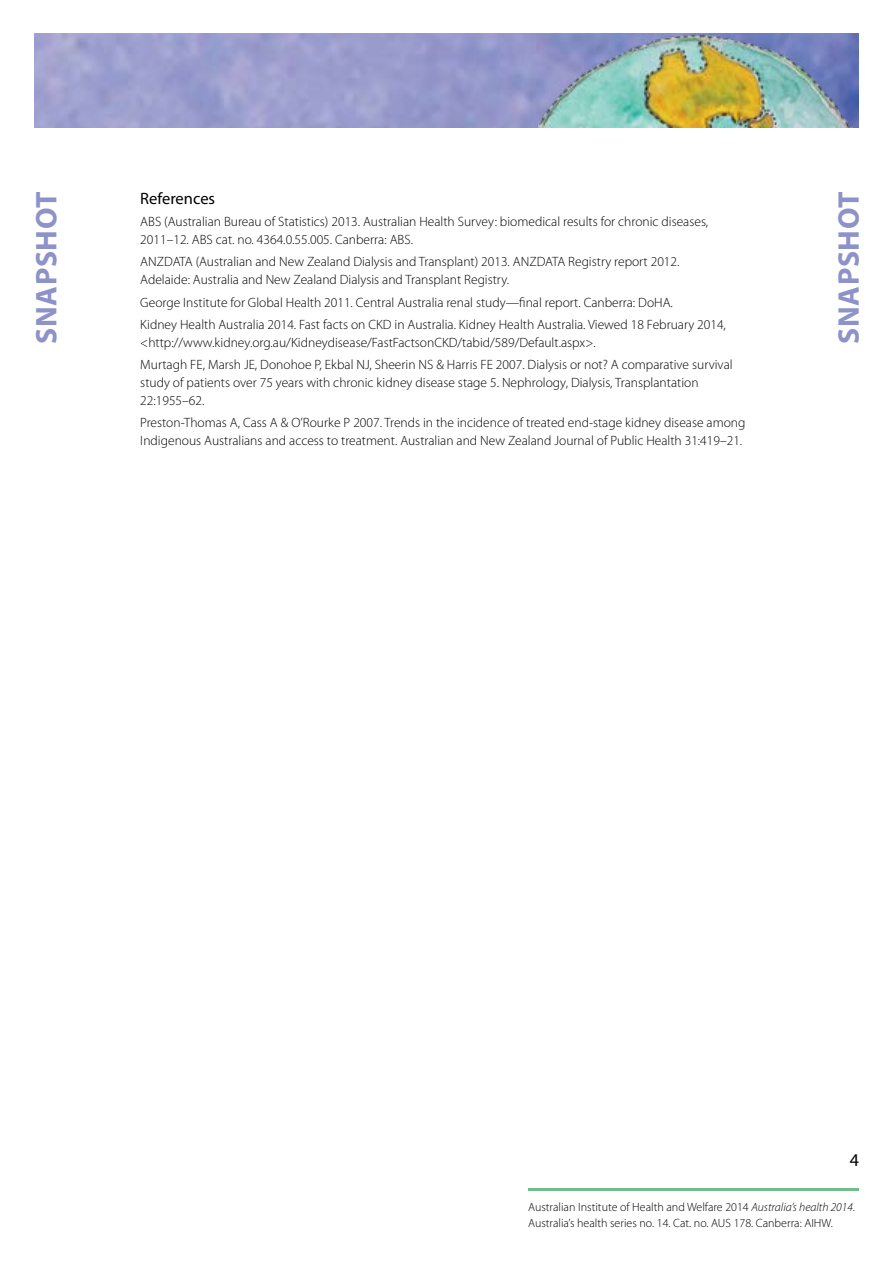
<style>
.page{position:relative;width:893px;height:1263px;background:#fff}
.page>*{position:absolute;margin:0;border:0;box-sizing:border-box;transform-origin:0 0}
.t1{font:700 30px "Myriad Pro";letter-spacing:.02em;color:#8d92c8}
.t2{font:18px "Myriad Pro";color:#000}
.REFERENCE_-_Heading{font:16.5px "Myriad Pro";color:#000}
.REFERENCE_-_Text{font:300 13.5px/18px "Myriad Pro";color:#000}
.t3{font:300 12px/16.5px "Myriad Pro";color:#000}
.s1{font-style:italic}
</style>
<div class="page">
<img style="left:34px;top:34px;width:825px;height:93px">
<img style="left:530px;top:34px;width:322px;height:93px">
<hr style="left:528px;top:1188px;width:331px;height:2px;background:#6fbf8e">
<h3 class="REFERENCE_-_Heading" style="left:140px;top:188px;width:76px">References</h3>
<p class="REFERENCE_-_Text" style="left:140px;top:212px;width:569px">ABS (Australian Bureau of Statistics) 2013. Australian Health Survey: biomedical results for chronic diseases,<br>2011–12. ABS cat. no. 4364.0.55.005. Canberra: ABS.</p>
<p class="REFERENCE_-_Text" style="left:140px;top:253px;width:541px">ANZDATA (Australian and New Zealand Dialysis and Transplant) 2013. ANZDATA Registry report 2012.<br>Adelaide: Australia and New Zealand Dialysis and Transplant Registry.</p>
<p class="REFERENCE_-_Text" style="left:140px;top:293px;width:534px">George Institute for Global Health 2011. Central Australia renal study—final report. Canberra: DoHA.</p>
<p class="REFERENCE_-_Text" style="left:140px;top:315px;width:587px">Kidney Health Australia 2014. Fast facts on CKD in Australia. Kidney Health Australia. Viewed 18 February 2014, &lt;http://www.kidney.org.au/Kidneydisease/FastFactsonCKD/tabid/589/Default.aspx&gt;.</p>
<p class="REFERENCE_-_Text" style="left:140px;top:355px;width:594px">Murtagh FE, Marsh JE, Donohoe P, Ekbal NJ, Sheerin NS &amp; Harris FE 2007. Dialysis or not? A comparative survival study of patients over 75 years with chronic kidney disease stage 5. Nephrology, Dialysis, Transplantation<br>22:1955–62.</p>
<p class="REFERENCE_-_Text" style="left:140px;top:414px;width:607px">Preston-Thomas A, Cass A &amp; O’Rourke P 2007. Trends in the incidence of treated end-stage kidney disease among<br>Indigenous Australians and access to treatment. Australian and New Zealand Journal of Public Health 31:419–21.</p>
<h1 class="t1" style="left:27px;top:344px;width:153px;rotate:-90deg">SNAPSHOT</h1>
<h1 class="t1" style="left:829px;top:344px;width:153px;rotate:-90deg">SNAPSHOT</h1>
<h2 class="t2" style="left:850px;top:1149px;width:11px">4</h2>
<p class="t3" style="left:528px;top:1198px;width:328px">Australian Institute of Health and Welfare 2014 <span class="s1">Australia’s health 2014</span>.<br>Australia’s health series no. 14. Cat. no. AUS 178. Canberra: AIHW.</p>
</div>
